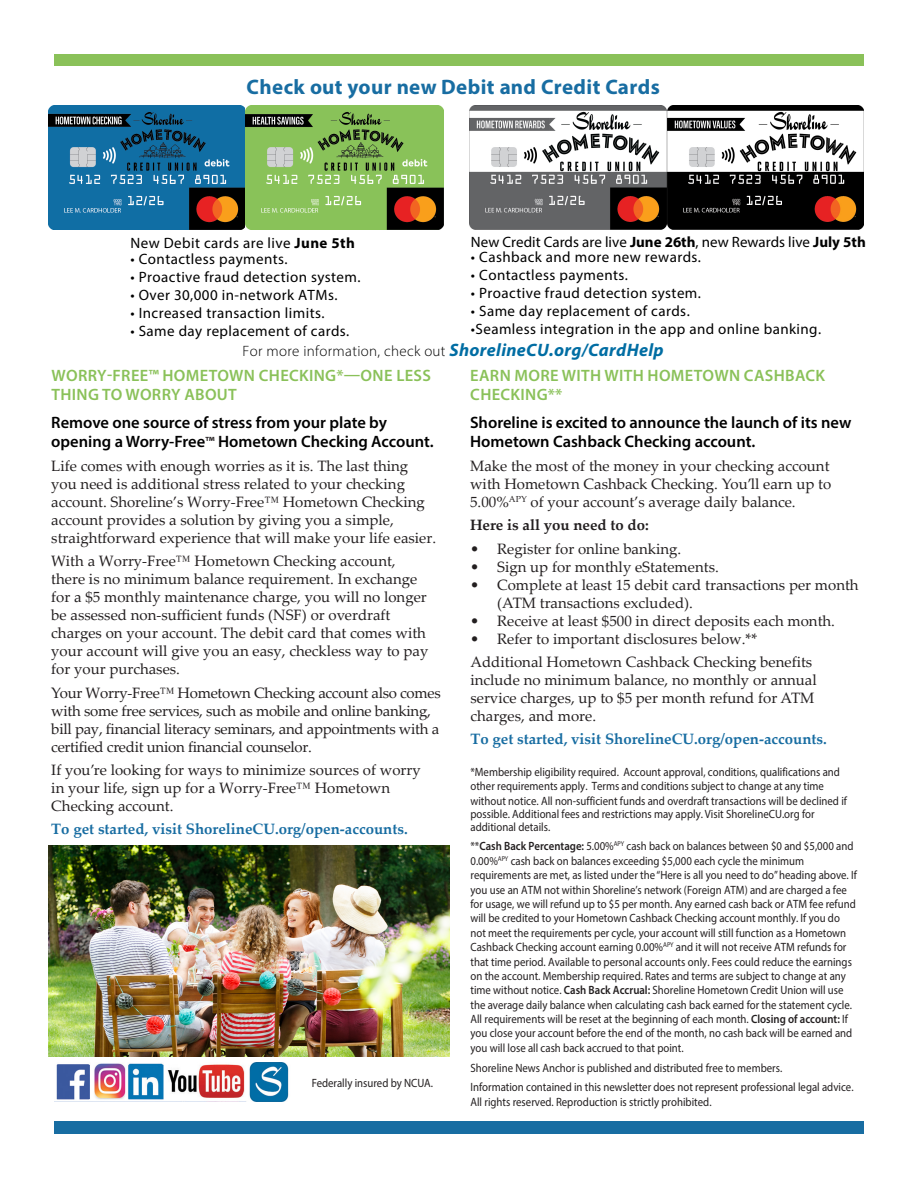
<style>
.page{position:relative;width:918px;height:1188px;background:#fff}
.page>*{position:absolute;margin:0;border:0;box-sizing:border-box;transform-origin:0 0}
.Article_Title{font:700 21px "Myriad Pro";letter-spacing:.02em;color:#186da2}
.summary{font:600 16.5px/19.8px "Myriad Pro";color:#000}
.Subheading{font:600 16.5px/19.8px "Myriad Pro";letter-spacing:.02em;color:#8ac159}
.Body_text{font:15px/18px "Palatino Linotype";color:#231f20}
.t1{font:15px "Myriad Pro";letter-spacing:.03em;color:#000}
.Body_text-2{font:15px/18px "Palatino Linotype";letter-spacing:-.02em;color:#231f20}
.cta{font:15px/18px "Palatino Linotype";color:#231f20}
.cta-2{font:700 15px "Palatino Linotype";color:#186da2}
.t2{font:300 15px "Myriad Pro";letter-spacing:.02em;color:#000}
.t3{font:15px "Myriad Pro";color:#000}
.Body_text-3{font:700 15px "Palatino Linotype";color:#231f20}
.cta-3{font:12px/14.4px "Myriad Pro";color:#231f20;scale:.9 1}
.NCUA{font:12px "Myriad Pro";color:#231f20;scale:.9 1}
.s1{font-weight:700}
.s2{font-weight:700;font-style:italic;font-size:18px;color:#006da3}
.s3{font-size:15px;color:#231f20}
.s4{font-weight:600}
</style>
<div class="page">
<div style="left:54px;top:54px;width:810px;height:11px;background:#8ac159"></div>
<div style="left:54px;top:1121px;width:810px;height:13px;background:#186da2"></div>
<img style="left:56px;top:1063px;width:233px;height:38px">
<img style="left:48px;top:105px;width:396px;height:125px">
<img style="left:470px;top:105px;width:394px;height:125px">
<img style="left:48px;top:845px;width:401px;height:212px">
<p class="Article_Title" style="left:247px;top:74px;width:415px">Check out your new Debit and Credit Cards</p>
<p class="t1" style="left:131px;top:234px;width:226px">New Debit cards are live <span class="s1">June 5th</span></p>
<p class="t1" style="left:131px;top:250px;width:159px">• Contactless payments.</p>
<p class="t1" style="left:131px;top:268px;width:231px">• Proactive fraud detection system.</p>
<p class="t1" style="left:131px;top:286px;width:208px">• Over 30,000 in-network ATMs.</p>
<p class="t1" style="left:131px;top:304px;width:195px">• Increased transaction limits.</p>
<p class="t1" style="left:131px;top:322px;width:220px">• Same day replacement of cards.</p>
<p class="t3" style="left:471px;top:233px;width:396px">New Credit Cards are live <span class="s1">June 26th</span>, new Rewards live <span class="s1">July 5th</span></p>
<p class="t1" style="left:471px;top:248px;width:232px">• Cashback and more new rewards.</p>
<p class="t1" style="left:471px;top:266px;width:159px">• Contactless payments.</p>
<p class="t1" style="left:471px;top:284px;width:231px">• Proactive fraud detection system.</p>
<p class="t1" style="left:471px;top:302px;width:220px">• Same day replacement of cards.</p>
<p class="t1" style="left:471px;top:320px;width:352px">•Seamless integration in the app and online banking.</p>
<p class="t2" style="left:243px;top:342px;width:422px">For more information, check out <span class="s2">ShorelineCU.org/CardHelp</span></p>
<p class="Subheading" style="left:51px;top:365px;width:381px">WORRY-FREE™ HOMETOWN CHECKING*—ONE LESS<br>THING TO WORRY ABOUT</p>
<p class="summary" style="left:51px;top:412px;width:384px">Remove one source of stress from your plate by opening a Worry-Free<span class="s3">™</span> Hometown Checking Account.</p>
<p class="Body_text" style="left:51px;top:456px;width:386px">Life comes with enough worries as it is. The last thing you need is additional stress related to your checking account. Shoreline’s Worry-Free™ Hometown Checking account provides a solution by giving you a simple, straightforward experience that will make your life easier.</p>
<p class="Body_text" style="left:51px;top:552px;width:379px">With a Worry-Free™ Hometown Checking account, there is no minimum balance requirement. In exchange for a $5 monthly maintenance charge, you will no longer be assessed non-sufficient funds (NSF) or overdraft charges on your account. The debit card that comes with your account will give you an easy, checkless way to pay for your purchases.</p>
<p class="Body_text-2" style="left:51px;top:683px;width:391px">Your Worry-Free™ Hometown Checking account also comes with some free services, such as mobile and online banking, bill pay, financial literacy seminars, and appointments with a certified credit union financial counselor.</p>
<p class="Body_text" style="left:51px;top:760px;width:371px">If you’re looking for ways to minimize sources of worry in your life, sign up for a Worry-Free™ Hometown<br>Checking account.</p>
<p class="cta-2" style="left:51px;top:819px;width:358px">To get started, visit ShorelineCU.org/open-accounts.</p>
<p class="NCUA" style="left:312px;top:1076px;width:136px">Federally insured by NCUA.</p>
<p class="Subheading" style="left:470px;top:365px;width:356px">EARN MORE WITH WITH HOMETOWN CASHBACK<br>CHECKING**</p>
<p class="summary" style="left:470px;top:412px;width:383px">Shoreline is excited to announce the launch of its new<br>Hometown Cashback Checking account.</p>
<p class="Body_text" style="left:470px;top:456px;width:363px;text-align:justify">Make the most of the money in your checking account with Hometown Cashback Checking. You’ll earn up to 5.00%<sup>APY</sup> of your account’s average daily balance.</p>
<p class="Body_text-3" style="left:470px;top:515px;width:180px">Here is all you need to do:</p>
<p class="Body_text" style="left:470px;top:539px;width:213px">• Register for online banking.</p>
<p class="Body_text" style="left:470px;top:557px;width:250px">• Sign up for monthly eStatements.</p>
<p class="Body_text" style="left:497px;top:575px;width:363px;text-indent:-27px">• Complete at least 15 debit card transactions per month (ATM transactions excluded).</p>
<p class="Body_text" style="left:470px;top:611px;width:366px">• Receive at least $500 in direct deposits each month.</p>
<p class="Body_text" style="left:470px;top:629px;width:289px">• Refer to important disclosures below.**</p>
<p class="cta" style="left:470px;top:652px;width:348px">Additional Hometown Cashback Checking benefits include no minimum balance, no monthly or annual service charges, up to $5 per month refund for ATM charges, and more.</p>
<p class="cta-2" style="left:470px;top:729px;width:358px">To get started, visit ShorelineCU.org/open-accounts.</p>
<p class="cta-3" style="left:470px;top:764px;width:420px">*Membership eligibility required. Account approval, conditions, qualifications and other requirements apply. Terms and conditions subject to change at any time without notice. All non-sufficient funds and overdraft transactions will be declined if</p>
<p class="cta-3" style="left:470px;top:807px;width:384px;line-height:13px">possible. Additional fees and restrictions may apply. Visit ShorelineCU.org for additional details.</p>
<p class="cta-3" style="left:470px;top:839px;width:431px">**<span class="s4">Cash Back Percentage:</span> 5.00%<sup>APY</sup> cash back on balances between $0 and $5,000 and 0.00%<sup>APY</sup> cash back on balances exceeding $5,000 each cycle the minimum requirements are met, as listed under the “Here is all you need to do” heading above. If you use an ATM not within Shoreline’s network (Foreign ATM) and are charged a fee for usage, we will refund up to $5 per month. Any earned cash back or ATM fee refund will be credited to your Hometown Cashback Checking account monthly. If you do not meet the requirements per cycle, your account will still function as a Hometown Cashback Checking account earning 0.00%<sup>APY</sup> and it will not receive ATM refunds for that time period. Available to personal accounts only. Fees could reduce the earnings on the account. Membership required. Rates and terms are subject to change at any time without notice. <span class="s4">Cash Back Accrual:</span> Shoreline Hometown Credit Union will use the average daily balance when calculating cash back earned for the statement cycle.<br>All requirements will be reset at the beginning of each month. <span class="s4">Closing of account:</span> If you close your account before the end of the month, no cash back will be earned and you will lose all cash back accrued to that point.</p>
<p class="cta-3" style="left:470px;top:1058px;width:427px;line-height:19.8px">Shoreline News Anchor is published and distributed free to members.<br>Information contained in this newsletter does not represent professional legal advice.</p>
<p class="cta-3" style="left:470px;top:1094px;width:269px">All rights reserved. Reproduction is strictly prohibited.</p>
</div>
